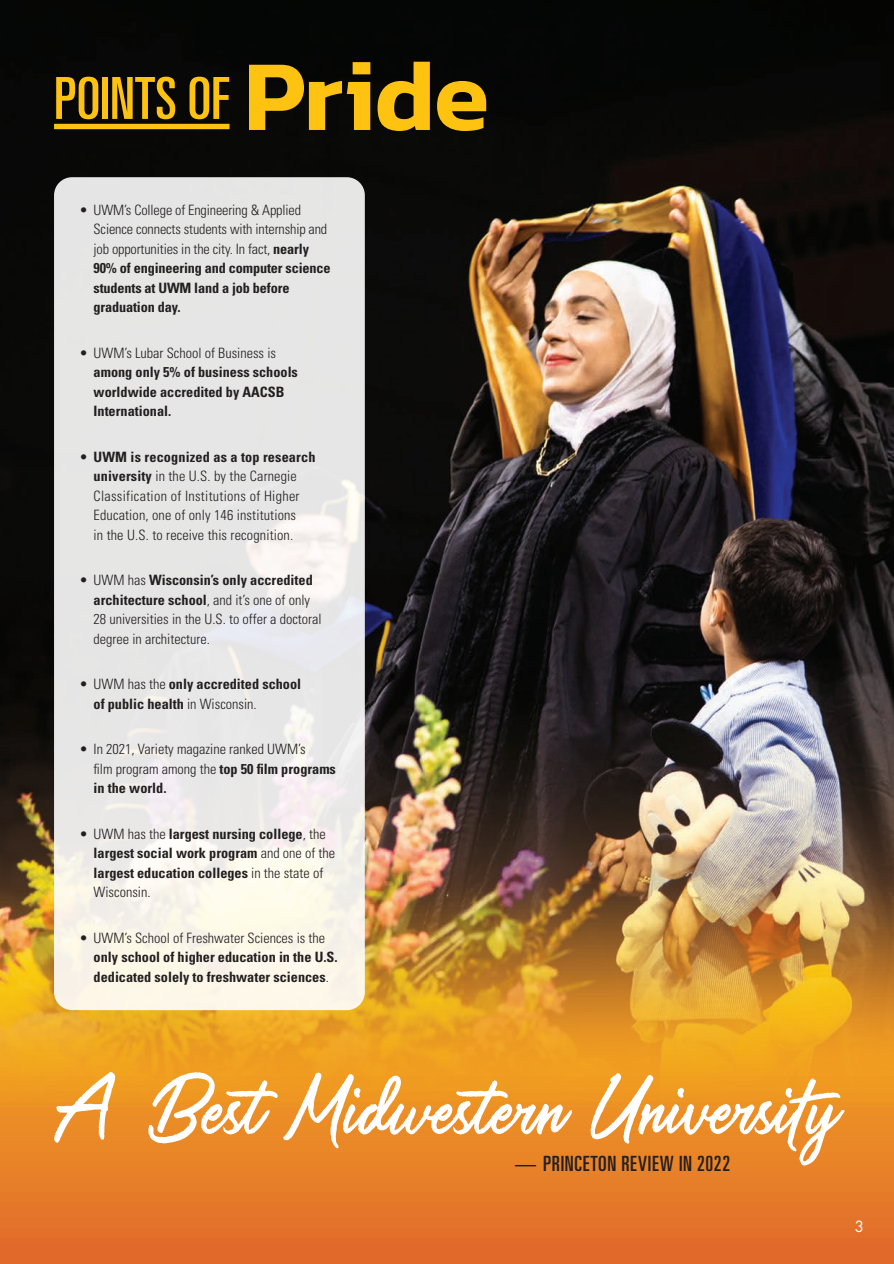
<style>
.page{position:relative;width:894px;height:1264px;background:#fff}
.page>*{position:absolute;margin:0;border:0;box-sizing:border-box;transform-origin:0 0}
.Header-Kanit_Large-2{font:600 101.25px "Kanit";letter-spacing:-.015em;color:#fec210}
.Header-Kanit_Large-2-2{font:76.5px "Saltery Alternate Rough";color:#fff}
.Header-Univers_Ultra{font:ultra-condensed 58.05px "Univers LT Std";color:#fec210}
.Header-Kanit_Large-2-3{font:ultra-condensed 21px "Univers LT Std";letter-spacing:.03em;color:#231f20}
.t1{font:15px "Futura Std";color:#fff}
.Secondary_Body-Unive{font:300 condensed 14.25px/19.5px "Univers LT Std";color:#231f20}
.Secondary_Body-Unive-2{font:700 condensed 14.25px/19.5px "Univers LT Std";color:#231f20}
.s1{font-weight:400;font-stretch:ultra-condensed}
.s2{font-weight:700}
.s3{font-weight:300}
</style>
<div class="page">
<svg style="left:0;top:1106px;width:893px;height:158px;background:#e67c28"></svg>
<img style="left:0;top:0;width:893px;height:1105px">
<img style="left:0;top:0;width:1px;height:782px">
<div style="left:54px;top:177px;width:310px;height:833px;background:linear-gradient(to bottom,#e1e2e5,#f7f3eb);border-radius:18px"></div>
<div style="left:54px;top:124px;width:175px;height:5px;background:#fec210"></div>
<p class="Header-Univers_Ultra" style="left:54px;top:65px;width:177px">POINTS OF</p>
<p class="Header-Kanit_Large-2" style="left:244px;top:19px;width:247px">Pride</p>
<p class="Secondary_Body-Unive" style="left:94px;top:200px;width:238px;text-indent:-14px"><span class="s1">•</span> UWM’s College of Engineering &amp; Applied Science connects students with internship and job opportunities in the city. In fact, <span class="s2">nearly 90% of engineering and computer science students at UWM land a job before graduation day.</span></p>
<p class="Secondary_Body-Unive-2" style="left:94px;top:343px;width:206px;text-indent:-13px"><span class="s1">•</span> <span class="s3">UWM’s Lubar School of Business is </span>among only 5% of business schools worldwide accredited by AACSB<br>International.</p>
<p class="Secondary_Body-Unive" style="left:94px;top:447px;width:223px;text-indent:-14px"><span class="s1">•</span> <span class="s2">UWM is recognized as a top research university</span> in the U.S. by the Carnegie Classification of Institutions of Higher Education, one of only 146 institutions<br>in the U.S. to receive this recognition.</p>
<p class="Secondary_Body-Unive" style="left:94px;top:570px;width:229px;text-indent:-13px"><span class="s1">•</span> UWM has <span class="s2">Wisconsin’s only accredited architecture school</span>, and it’s one of only 28 universities in the U.S. to offer a doctoral degree in architecture.</p>
<p class="Secondary_Body-Unive-2" style="left:94px;top:674px;width:209px;text-indent:-13px"><span class="s1">•</span> <span class="s3">UWM has the</span> only accredited school of public health <span class="s3">in Wisconsin.</span></p>
<p class="Secondary_Body-Unive" style="left:94px;top:739px;width:244px;text-indent:-13px"><span class="s1">•</span> In 2021, Variety magazine ranked UWM’s<br>film program among the <span class="s2">top 50 film programs in the world.</span></p>
<p class="Secondary_Body-Unive-2" style="left:94px;top:823px;width:243px;text-indent:-13px"><span class="s1">•</span> <span class="s3">UWM has the</span> largest nursing college<span class="s3">, the </span>largest social work program <span class="s3">and one of the </span>largest education colleges <span class="s3">in the state of Wisconsin.</span></p>
<p class="Secondary_Body-Unive-2" style="left:94px;top:927px;width:245px;text-indent:-13px"><span class="s1">•</span> <span class="s3">UWM’s School of Freshwater Sciences is the </span>only school of higher education in the U.S. dedicated solely to freshwater sciences<span class="s3">.</span></p>
<p class="Header-Kanit_Large-2-2" style="left:54px;top:1049px;width:795px">A BestMidwestern University</p>
<p class="Header-Kanit_Large-2-3" style="left:515px;top:1151px;width:216px">— PRINCETON REVIEW IN 2022</p>
<p class="t1" style="left:854px;top:1217px;width:11px">3</p>
</div>
